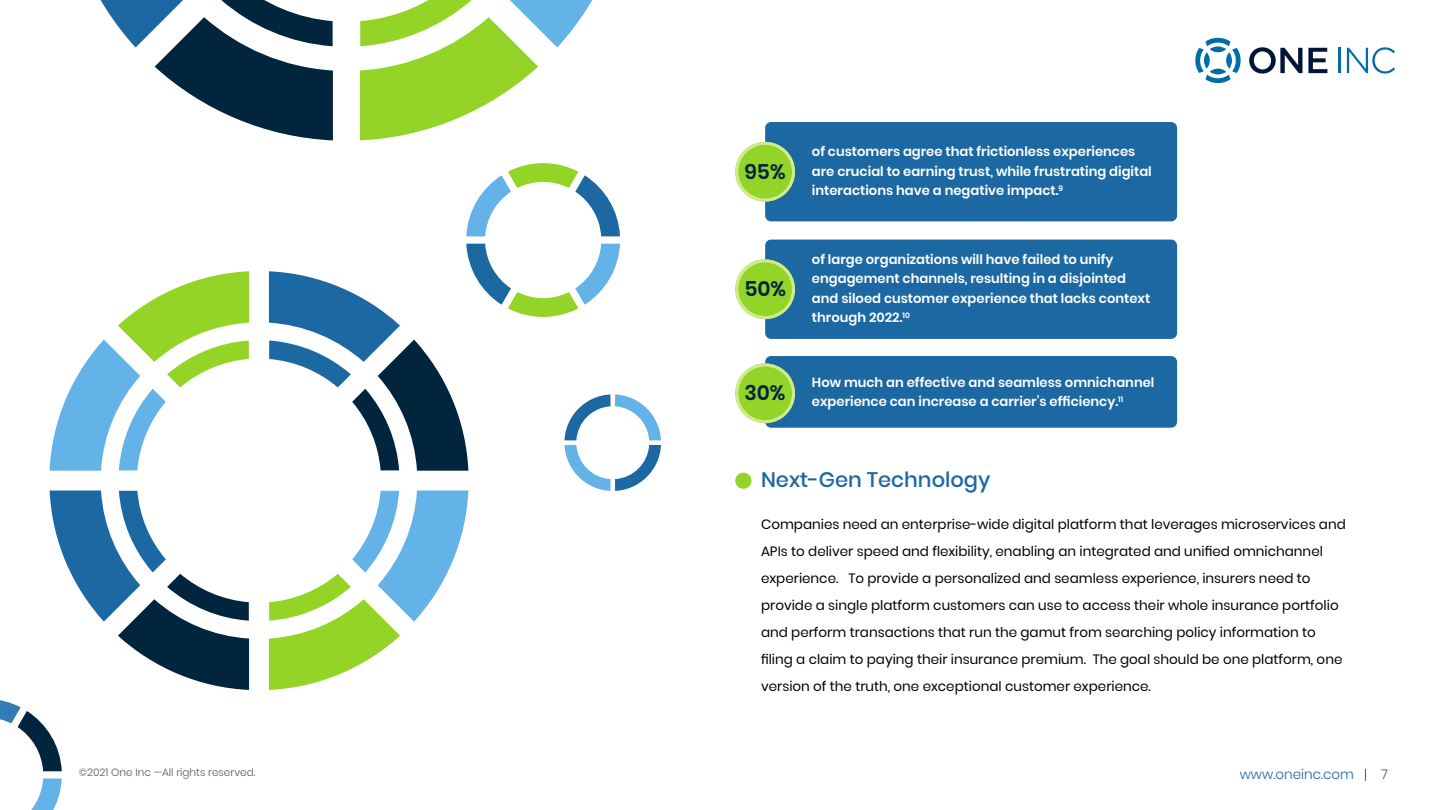
<style>
.page{position:relative;width:1440px;height:810px;background:#fff}
.page>*{position:absolute;margin:0;border:0;box-sizing:border-box;transform-origin:0 0}
.Body_Copy{font:500 21px "Poppins";color:#1c68a2}
.Body_Copy-2{font:600 20.7px "Poppins";color:#00253c}
.Body_Copy-3{font:13.5px/27px "Poppins";color:#000}
.t1{font:300 13.5px "Poppins";color:#1c68a2}
.t2{font:300 13.5px "Poppins";color:#54555a}
.Body_Copy-4{font:600 13.2px/19.5px "Poppins";color:#fff}
.t3{font:300 10.5px "Poppins";color:#54555a}
</style>
<div class="page">
<svg style="left:100px;top:0;width:233px;height:140px"></svg>
<svg style="left:360px;top:0;width:232px;height:140px"></svg>
<svg style="left:31px;top:779px;width:31px;height:31px"></svg>
<svg style="left:0;top:700px;width:62px;height:71px"></svg>
<svg style="left:1365px;top:769px;width:1px;height:12px"></svg>
<svg style="left:1195px;top:38px;width:45px;height:45px"></svg>
<svg style="left:1204px;top:52px;width:5px;height:17px"></svg>
<svg style="left:1249px;top:47px;width:53px;height:27px"></svg>
<svg style="left:1308px;top:48px;width:19px;height:25px"></svg>
<hr style="left:1338px;top:48px;width:2px;height:25px;background:#006daa">
<svg style="left:1347px;top:47px;width:48px;height:27px"></svg>
<div style="left:735px;top:473px;width:16px;height:16px;background:#93d428;border-radius:50%"></div>
<svg style="left:50px;top:271px;width:199px;height:200px"></svg>
<svg style="left:50px;top:491px;width:199px;height:199px"></svg>
<svg style="left:466px;top:163px;width:154px;height:73px"></svg>
<svg style="left:269px;top:244px;width:392px;height:446px"></svg>
<div style="left:765px;top:122px;width:412px;height:99px;background:#1c68a2;border-radius:6px"></div>
<div style="left:765px;top:240px;width:412px;height:99px;background:#1c68a2;border-radius:6px"></div>
<div style="left:765px;top:356px;width:412px;height:72px;background:#1c68a2;border-radius:6px"></div>
<svg style="left:735px;top:142px;width:60px;height:60px"></svg>
<svg style="left:735px;top:259px;width:60px;height:60px"></svg>
<svg style="left:735px;top:363px;width:60px;height:60px"></svg>
<p class="Body_Copy-2" style="left:744px;top:159px;width:43px">95%</p>
<p class="Body_Copy-2" style="left:744px;top:277px;width:43px">50%</p>
<p class="Body_Copy-2" style="left:744px;top:381px;width:43px">30%</p>
<p class="Body_Copy-4" style="left:812px;top:142px;width:341px">of customers agree that frictionless experiences are crucial to earning trust, while frustrating digital interactions have a negative impact.<sup>9</sup></p>
<p class="Body_Copy-4" style="left:812px;top:250px;width:340px">of large organizations will have failed to unify engagement channels, resulting in a disjointed and siloed customer experience that lacks context through 2022.<sup>10</sup></p>
<p class="Body_Copy-4" style="left:812px;top:372px;width:344px">How much an effective and seamless omnichannel experience can increase a carrier’s efficiency.<sup>11</sup></p>
<p class="Body_Copy" style="left:761px;top:468px;width:231px">Next-Gen Technology</p>
<p class="Body_Copy-3" style="left:761px;top:511px;width:586px">Companies need an enterprise-wide digital platform that leverages microservices and APIs to deliver speed and flexibility, enabling an integrated and unified omnichannel experience. To provide a personalized and seamless experience, insurers need to provide a single platform customers can use to access their whole insurance portfolio and perform transactions that run the gamut from searching policy information to filing a claim to paying their insurance premium. The goal should be one platform, one version of the truth, one exceptional customer experience.</p>
<p class="t3" style="left:79px;top:766px;width:178px">©2021 One Inc —All rights reserved.</p>
<p class="t1" style="left:1240px;top:767px;width:116px">www.oneinc.com</p>
<p class="t2" style="left:1381px;top:767px;width:8px">7</p>
</div>
